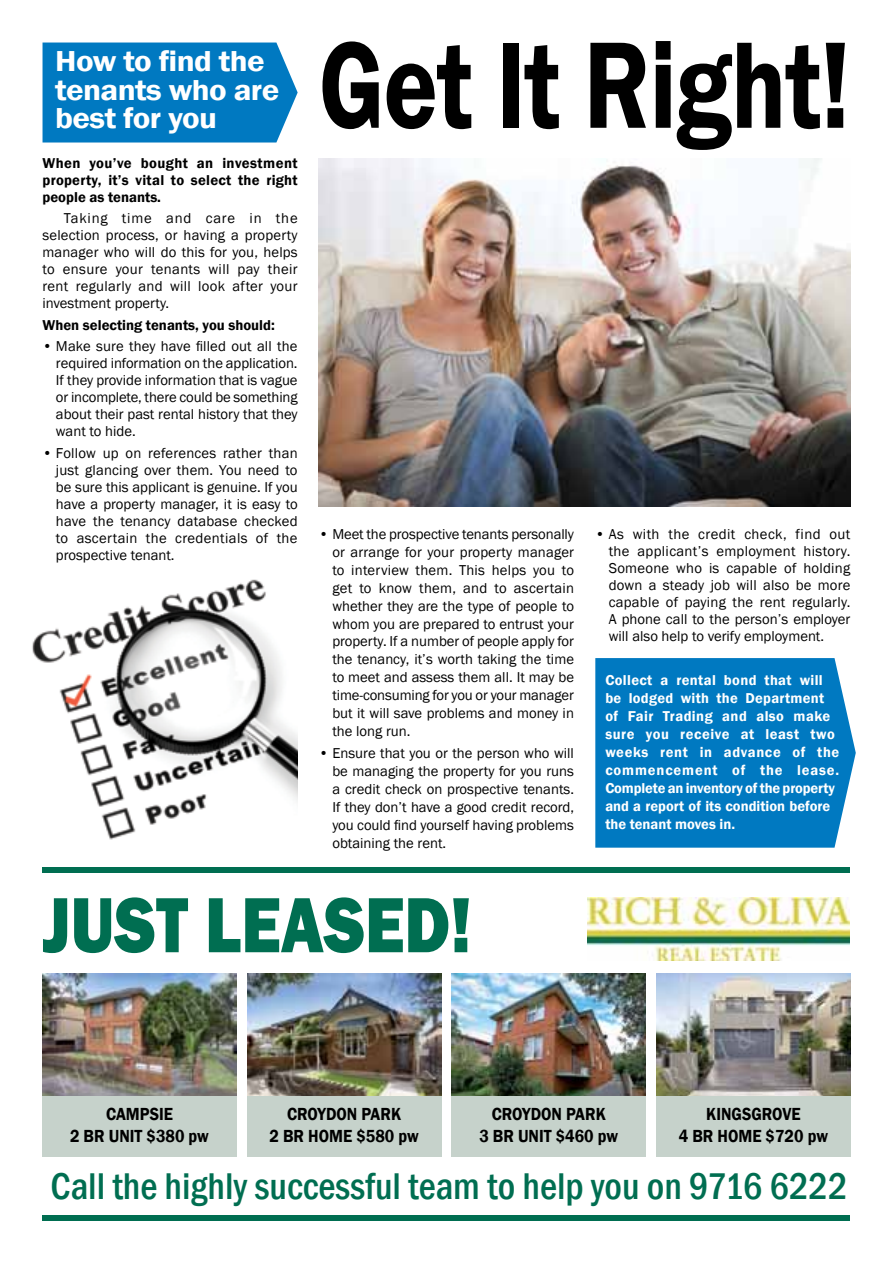
<style>
.page{position:relative;width:893px;height:1263px;background:#fff}
.page>*{position:absolute;margin:0;border:0;box-sizing:border-box;transform-origin:0 0}
.t1{font:600 127.5px "Franklin Gothic";letter-spacing:-.01em;color:#000;scale:.8 1}
.t2{font:800 81px "Franklin Gothic";color:#006e51;scale:.84 1}
.t3{font:500 condensed 38.25px "Franklin Gothic";color:#006e51}
.t4{font:600 29.7px/28.5px "Franklin Gothic";letter-spacing:-.02em;color:#fff;scale:1.11 1}
.t5{font:600 18px/22.5px "Franklin Gothic";color:#000;text-align:center;scale:.9 1}
.t6{font:14.7px/17.1px "Franklin Gothic";color:#000;text-align:justify}
.t7{font:600 14.7px/18px "Franklin Gothic";letter-spacing:.025em;color:#fff}
.t8{font:600 14.7px/17.1px "Franklin Gothic";color:#000;text-align:justify}
</style>
<div class="page">
<div style="left:43px;top:1096px;width:194px;height:61px;background:#c6d2cb"></div>
<div style="left:247px;top:1096px;width:194px;height:61px;background:#c6d2cb"></div>
<div style="left:452px;top:1096px;width:194px;height:61px;background:#c6d2cb"></div>
<div style="left:656px;top:1096px;width:194px;height:61px;background:#c6d2cb"></div>
<div style="left:43px;top:1215px;width:807px;height:5px;background:#006e51"></div>
<div style="left:43px;top:867px;width:807px;height:6px;background:#006e51"></div>
<img style="left:587px;top:898px;width:262px;height:63px">
<img style="left:656px;top:974px;width:194px;height:122px">
<img style="left:247px;top:974px;width:194px;height:122px">
<img style="left:452px;top:974px;width:194px;height:122px">
<img style="left:43px;top:974px;width:194px;height:122px">
<img style="left:32px;top:579px;width:266px;height:261px">
<div style="left:43px;top:43px;width:255px;height:99px;background:#0079c1"></div>
<div style="left:595px;top:658px;width:261px;height:190px;background:#0079c1"></div>
<img style="left:319px;top:158px;width:531px;height:349px">
<h3 class="t4" style="left:55px;top:47px;width:203px">How to find the tenants who are best for you</h3>
<p class="t8" style="left:43px;top:154px;width:257px">When you’ve bought an investment property, it’s vital to select the right people as tenants.</p>
<p class="t6" style="left:43px;top:210px;width:257px;text-indent:21px">Taking time and care in the selection process, or having a property manager who will do this for you, helps to ensure your tenants will pay their rent regularly and will look after your investment property.</p>
<p class="t8" style="left:43px;top:316px;width:234px">When selecting tenants, you should:</p>
<p class="t6" style="left:56px;top:338px;width:243px;text-indent:-13px">• Make sure they have filled out all the required information on the application.<br>If they provide information that is vague or incomplete, there could be something about their past rental history that they want to hide.</p>
<p class="t6" style="left:56px;top:445px;width:243px;text-indent:-13px">• Follow up on references rather than just glancing over them. You need to be sure this applicant is genuine. If you have a property manager, it is easy to have the tenancy database checked to ascertain the credentials of the prospective tenant.</p>
<h1 class="t1" style="left:319px;top:7px;width:666px">Get It Right!</h1>
<p class="t6" style="left:332px;top:525px;width:243px;line-height:17.9px;text-indent:-13px">• Meet the prospective tenants personally or arrange for your property manager to interview them. This helps you to get to know them, and to ascertain whether they are the type of people to whom you are prepared to entrust your property. If a number of people apply for the tenancy, it’s worth taking the time to meet and assess them all. It may be time-consuming for you or your manager but it will save problems and money in the long run.</p>
<p class="t6" style="left:332px;top:745px;width:243px;line-height:17.9px;text-indent:-13px">• Ensure that you or the person who will be managing the property for you runs a credit check on prospective tenants.<br>If they don’t have a good credit record, you could find yourself having problems obtaining the rent.</p>
<p class="t6" style="left:609px;top:526px;width:243px;text-indent:-13px">• As with the credit check, find out the applicant’s employment history.<br>Someone who is capable of holding down a steady job will also be more capable of paying the rent regularly.<br>A phone call to the person’s employer will also help to verify employment.</p>
<p class="t7" style="left:605px;top:672px;width:235px">Collect a rental bond that will be lodged with the Department of Fair Trading and also make sure you receive at least two weeks rent in advance of the commencement of the lease.<br>Complete an inventory of the property and a report of its condition before the tenant moves in.</p>
<h2 class="t2" style="left:43px;top:873px;width:512px">JUST LEASED!</h2>
<p class="t5" style="left:70px;top:1102px;width:156px">CAMPSIE<br>2 BR UNIT $380 pw</p>
<p class="t5" style="left:269px;top:1102px;width:167px">CROYDON PARK<br>2 BR HOME $580 pw</p>
<p class="t5" style="left:479px;top:1102px;width:156px">CROYDON PARK<br>3 BR UNIT $460 pw</p>
<p class="t5" style="left:679px;top:1102px;width:167px">KINGSGROVE<br>4 BR HOME $720 pw</p>
<h3 class="t3" style="left:50px;top:1161px;width:799px">Call the highly successful team to help you on 9716 6222</h3>
</div>
